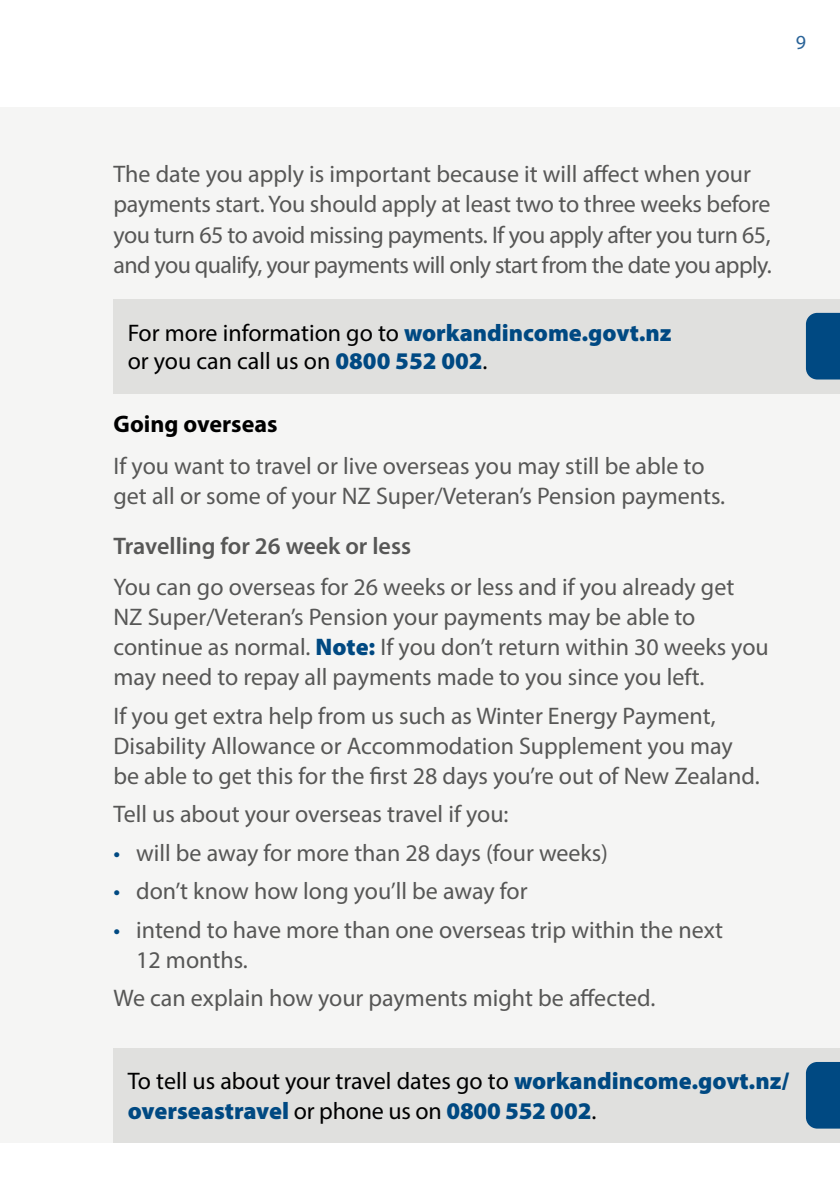
<style>
.page{position:relative;width:840px;height:1191px;background:#fff}
.page>*{position:absolute;margin:0;border:0;box-sizing:border-box;transform-origin:0 0}
.Body{font:24px/30px "Myriad Pro";color:#575756}
.Body-2{font:24px/30px "Myriad Pro";letter-spacing:-.02em;color:#575756}
.Body-3{font:900 24px/30px "Myriad Pro";letter-spacing:-.005em;color:#004982}
.Body-4{font:24px/28px "Myriad Pro";color:#000}
.t1{font:600 24px "Myriad Pro";color:#575756}
.t2{font:700 24px "Myriad Pro";color:#000}
.t3{font:20px "Myriad Pro";color:#296398}
.s1{font-weight:900;color:#004982}
.s2{color:#004982}
.s3{font-weight:400;color:#000}
</style>
<div class="page">
<div style="left:0;top:108px;width:839px;height:1034px;background:#f5f5f4"></div>
<div style="left:113px;top:1047px;width:726px;height:95px;background:#e0e0de"></div>
<div style="left:805px;top:1062px;width:34px;height:66px;background:#004982"></div>
<div style="left:113px;top:299px;width:726px;height:95px;background:#e0e0de"></div>
<div style="left:805px;top:313px;width:34px;height:66px;background:#004982"></div>
<p class="t3" style="left:795px;top:30px;width:12px">9</p>
<p class="Body-2" style="left:113px;top:159px;width:659px">The date you apply is important because it will affect when your payments start. You should apply at least two to three weeks before you turn 65 to avoid missing payments. If you apply after you turn 65, and you qualify, your payments will only start from the date you apply.</p>
<p class="Body-4" style="left:128px;top:318px;width:545px">For more information go to <span class="s1">workandincome.govt.nz </span>or you can call us on <span class="s1">0800 552 002</span>.</p>
<h3 class="t2" style="left:113px;top:409px;width:165px">Going overseas</h3>
<h3 class="Body" style="left:113px;top:450px;width:613px">If you want to travel or live overseas you may still be able to get all or some of your NZ Super/Veteran’s Pension payments.</h3>
<h4 class="t1" style="left:113px;top:530px;width:299px">Travelling for 26 week or less</h4>
<p class="Body" style="left:113px;top:571px;width:622px">You can go overseas for 26 weeks or less and if you already get</p>
<p class="Body" style="left:113px;top:601px;width:656px">NZ Super/Veteran’s Pension your payments may be able to continue as normal. <span class="s1">Note:</span> If you don’t return within 30 weeks you may need to repay all payments made to you since you left.</p>
<p class="Body" style="left:113px;top:700px;width:647px">If you get extra help from us such as Winter Energy Payment,<br>Disability Allowance or Accommodation Supplement you may be able to get this for the first 28 days you’re out of New Zealand.</p>
<p class="Body" style="left:113px;top:798px;width:396px">Tell us about your overseas travel if you:</p>
<p class="Body" style="left:113px;top:837px;width:496px"><span class="s2">•</span> will be away for more than 28 days (four weeks)</p>
<p class="Body" style="left:113px;top:875px;width:415px"><span class="s2">•</span> don’t know how long you’ll be away for</p>
<p class="Body" style="left:136px;top:914px;width:588px;text-indent:-23px"><span class="s2">•</span> intend to have more than one overseas trip within the next<br>12 months.</p>
<p class="Body" style="left:113px;top:982px;width:543px">We can explain how your payments might be affected.</p>
<p class="Body-3" style="left:128px;top:1065px;width:662px"><span class="s3">To tell us about your travel dates go to</span> workandincome.govt.nz/ overseastravel <span class="s3">or phone us on</span> 0800 552 002<span class="s3">.</span></p>
</div>
